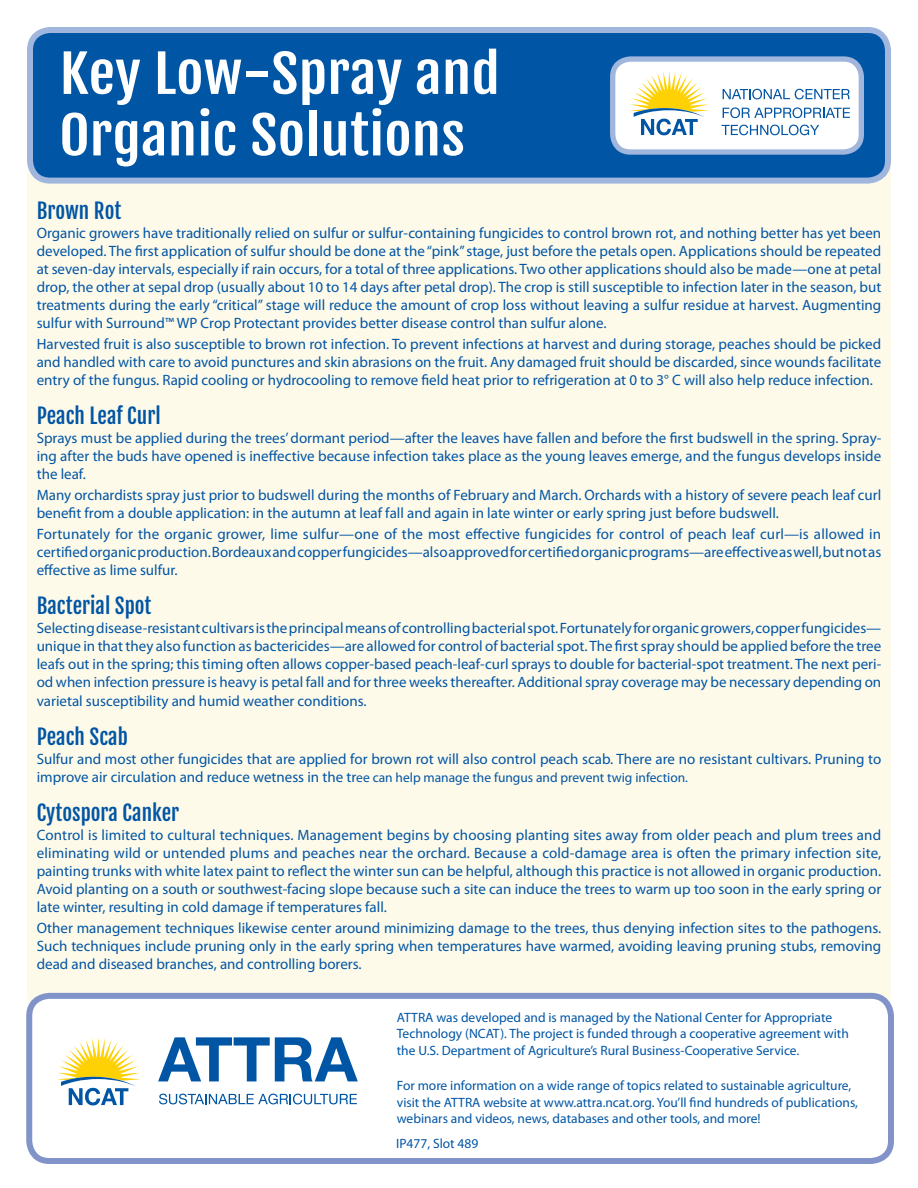
<style>
.page{position:relative;width:918px;height:1188px;background:#fff}
.page>*{position:absolute;margin:0;border:0;box-sizing:border-box;transform-origin:0 0}
.t1{font:51px/61.5px "Fjalla One";color:#fff;scale:1.16 1}
.t2{font:21px "Fjalla One";color:#0155a5}
.t3{font:15px/18px "Myriad Pro";color:#0155a5;text-align:justify}
.t4{font:13.5px/16.5px "Myriad Pro";color:#0155a5}
.s1{font-size:15px}
</style>
<div class="page">
<div style="left:27px;top:149px;width:864px;height:866px;background:#fefae9;border-radius:20px"></div>
<div style="left:29px;top:996px;width:862px;height:165px;background:#fff;border-radius:20px"></div>
<div style="left:26px;top:993px;width:868px;height:171px;border:6px solid #8193c9;border-radius:20px"></div>
<div style="left:30px;top:30px;width:858px;height:151px;background:#0155a5;border-radius:20px"></div>
<div style="left:27px;top:27px;width:864px;height:157px;border:6px solid #a0b6dd;border-radius:20px"></div>
<svg style="left:57px;top:1038px;width:83px;height:67px"></svg>
<svg style="left:158px;top:1037px;width:200px;height:44px"></svg>
<svg style="left:159px;top:1094px;width:198px;height:10px"></svg>
<div style="left:613px;top:59px;width:248px;height:93px;background:#fff;border-radius:18px"></div>
<svg style="left:723px;top:89px;width:127px;height:10px"></svg>
<svg style="left:723px;top:107px;width:127px;height:11px"></svg>
<svg style="left:722px;top:125px;width:97px;height:10px"></svg>
<svg style="left:630px;top:71px;width:79px;height:64px"></svg>
<div style="left:610px;top:56px;width:254px;height:99px;border:5px solid #a0b6dd;border-radius:18px"></div>
<h1 class="t1" style="left:59px;top:46px;width:381px">Key Low-Spray and<br>Organic Solutions</h1>
<h2 class="t2" style="left:37px;top:200px;width:86px">Brown Rot</h2>
<p class="t3" style="left:37px;top:225px;width:846px">Organic growers have traditionally relied on sulfur or sulfur-containing fungicides to control brown rot, and nothing better has yet been developed. The first application of sulfur should be done at the “pink” stage, just before the petals open. Applications should be repeated at seven-day intervals, especially if rain occurs, for a total of three applications. Two other applications should also be made—one at petal drop, the other at sepal drop (usually about 10 to 14 days after petal drop). The crop is still susceptible to infection later in the season, but treatments during the early “critical” stage will reduce the amount of crop loss without leaving a sulfur residue at harvest. Augmenting sulfur with Surround™ WP Crop Protectant provides better disease control than sulfur alone.</p>
<p class="t3" style="left:37px;top:336px;width:846px">Harvested fruit is also susceptible to brown rot infection. To prevent infections at harvest and during storage, peaches should be picked and handled with care to avoid punctures and skin abrasions on the fruit. Any damaged fruit should be discarded, since wounds facilitate entry of the fungus. Rapid cooling or hydrocooling to remove field heat prior to refrigeration at 0 to 3° C will also help reduce infection.</p>
<h2 class="t2" style="left:37px;top:405px;width:126px">Peach Leaf Curl</h2>
<p class="t3" style="left:37px;top:430px;width:846px">Sprays must be applied during the trees’ dormant period—after the leaves have fallen and before the first budswell in the spring. Spray&shy;ing after the buds have opened is ineffective because infection takes place as the young leaves emerge, and the fungus develops inside the leaf.</p>
<p class="t3" style="left:37px;top:487px;width:846px">Many orchardists spray just prior to budswell during the months of February and March. Orchards with a history of severe peach leaf curl benefit from a double application: in the autumn at leaf fall and again in late winter or early spring just before budswell.</p>
<p class="t3" style="left:37px;top:527px;width:846px">Fortunately for the organic grower, lime sulfur—one of the most effective fungicides for control of peach leaf curl—is allowed in certified organic production. Bordeaux and copper fungicides—also approved for certified organic programs—are effective as well, but not as effective as lime sulfur.</p>
<h2 class="t2" style="left:37px;top:595px;width:116px">Bacterial Spot</h2>
<p class="t3" style="left:37px;top:620px;width:846px">Selecting disease-resistant cultivars is the principal means of controlling bacterial spot. Fortunately for organic growers, copper fungicides— unique in that they also function as bactericides—are allowed for control of bacterial spot. The first spray should be applied before the tree leafs out in the spring; this timing often allows copper-based peach-leaf-curl sprays to double for bacterial-spot treatment. The next peri&shy;od when infection pressure is heavy is petal fall and for three weeks thereafter. Additional spray coverage may be necessary depending on varietal susceptibility and humid weather conditions.</p>
<h2 class="t2" style="left:37px;top:726px;width:93px">Peach Scab</h2>
<p class="t3" style="left:37px;top:751px;width:846px">Sulfur and most other fungicides that are applied for brown rot will also control peach scab. There are no resistant cultivars. Pruning to</p>
<p class="t4" style="left:37px;top:771px;width:653px"><span class="s1">improve air circulation and reduce wetness in the tr</span>ee can help manage the fungus and prevent twig infection.</p>
<h2 class="t2" style="left:37px;top:802px;width:144px">Cytospora Canker</h2>
<p class="t3" style="left:37px;top:827px;width:846px">Control is limited to cultural techniques. Management begins by choosing planting sites away from older peach and plum trees and eliminating wild or untended plums and peaches near the orchard. Because a cold-damage area is often the primary infection site, painting trunks with white latex paint to reflect the winter sun can be helpful, although this practice is not allowed in organic production.<br>Avoid planting on a south or southwest-facing slope because such a site can induce the trees to warm up too soon in the early spring or late winter, resulting in cold damage if temperatures fall.</p>
<p class="t3" style="left:37px;top:921px;width:846px">Other management techniques likewise center around minimizing damage to the trees, thus denying infection sites to the pathogens.<br>Such techniques include pruning only in the early spring when temperatures have warmed, avoiding leaving pruning stubs, removing dead and diseased branches, and controlling borers.</p>
<p class="t4" style="left:397px;top:1010px;width:454px">ATTRA was developed and is managed by the National Center for Appropriate<br>Technology (NCAT). The project is funded through a cooperative agreement with the U.S. Department of Agriculture’s Rural Business-Cooperative Service.</p>
<p class="t4" style="left:397px;top:1078px;width:463px">For more information on a wide range of topics related to sustainable agriculture, visit the ATTRA website at www.attra.ncat.org. You’ll find hundreds of publications, webinars and videos, news, databases and other tools, and more!</p>
<p class="t4" style="left:396px;top:1137px;width:84px">IP477, Slot 489</p>
</div>
